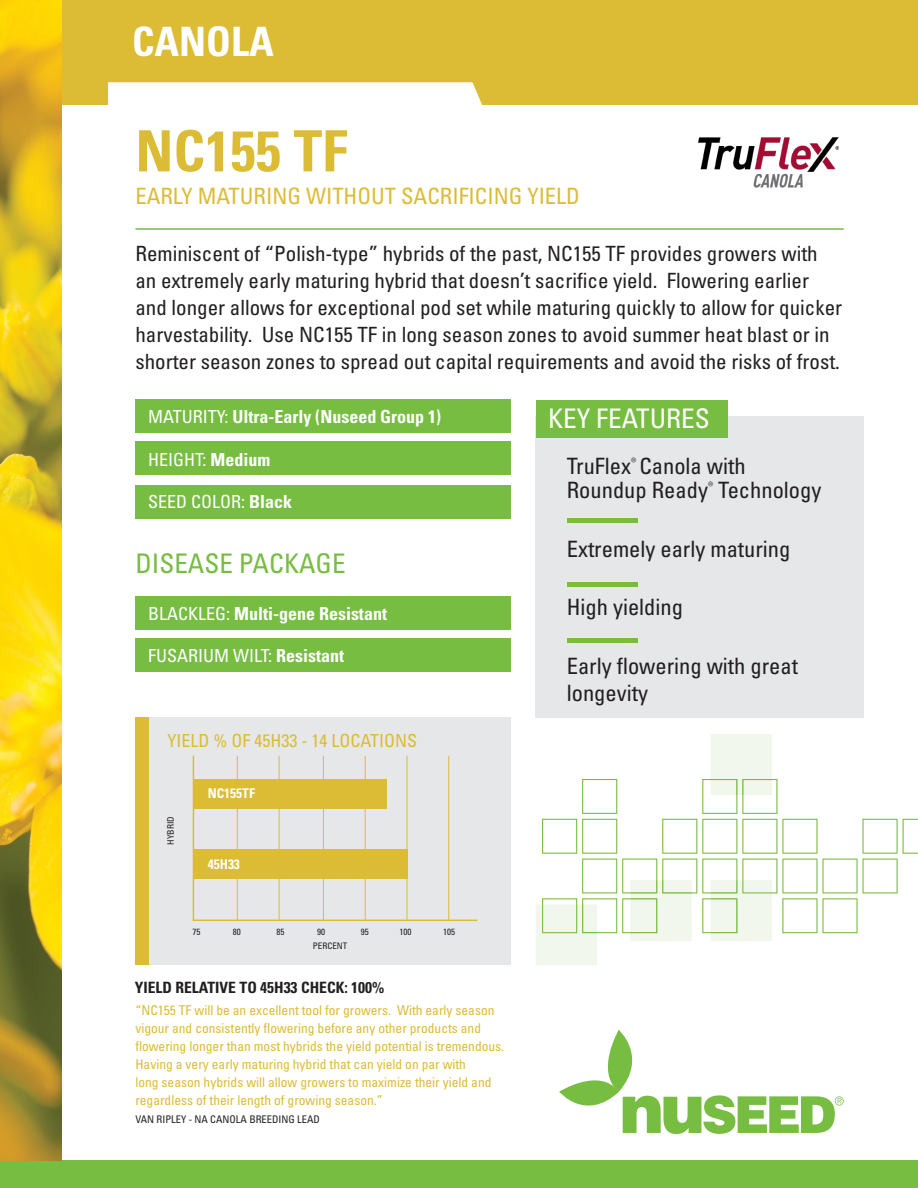
<style>
.page{position:relative;width:918px;height:1188px;background:#fff}
.page>*{position:absolute;margin:0;border:0;box-sizing:border-box;transform-origin:0 0}
.t1{font:700 condensed 57px "Univers LT Pro";color:#dcbc34}
.t2{font:700 condensed 40.5px "Univers LT Pro";color:#fff}
.t3{font:condensed 27px "Univers LT Pro";color:#77bd42}
.t4{font:condensed 27px "Univers LT Pro";color:#fff}
.t5{font:condensed 22.5px/27px "Univers LT Pro";color:#231f20}
.t6{font:condensed 22.5px "Univers LT Pro";color:#dcbc34}
.t7{font:condensed 21px/27px "Univers LT Pro";color:#231f20}
.t8{font:700 condensed 18px "Univers LT Pro";color:#fff}
.t9{font:condensed 18px "Univers LT Pro";color:#fff}
.t10{font:condensed 18px "Univers LT Pro";color:#dcbc34}
.t11{font:700 condensed 15.6px "Univers LT Pro";color:#231f20}
.t12{font:condensed 13.5px/18px "Univers LT Pro";color:#dcbc34}
.t13{font:700 condensed 13.5px "Univers LT Pro";color:#fff}
.t14{font:condensed 10.5px "Univers LT Pro";color:#231f20}
.t15{font:condensed 9px "Univers LT Pro";color:#231f20}
.s1{font-weight:400}
.s2{font-weight:700}
</style>
<div class="page">
<svg style="left:536px;top:734px;width:382px;height:231px"></svg>
<div style="left:0;top:0;width:918px;height:104px;background:#dcbc34"></div>
<div style="left:135px;top:400px;width:376px;height:33px;background:#77bd42"></div>
<div style="left:135px;top:441px;width:376px;height:34px;background:#77bd42"></div>
<div style="left:135px;top:485px;width:376px;height:34px;background:#77bd42"></div>
<div style="left:536px;top:416px;width:328px;height:302px;background:#e6e7e9"></div>
<div style="left:0;top:1161px;width:918px;height:27px;background:#77bd42"></div>
<svg style="left:559px;top:1030px;width:285px;height:104px"></svg>
<div style="left:536px;top:400px;width:192px;height:37px;background:#77bd42"></div>
<svg style="left:108px;top:82px;width:390px;height:23px;background:#fcfaf2"></svg>
<hr style="left:135px;top:228px;width:709px;height:2px;background:#77bd42">
<hr style="left:567px;top:519px;width:71px;height:4px;background:#77bd42">
<hr style="left:567px;top:582px;width:71px;height:4px;background:#77bd42">
<div style="left:567px;top:638px;width:71px;height:5px;background:#77bd42"></div>
<img style="left:0;top:0;width:62px;height:1161px">
<div style="left:135px;top:597px;width:376px;height:33px;background:#77bd42"></div>
<div style="left:135px;top:638px;width:376px;height:33px;background:#77bd42"></div>
<div style="left:135px;top:718px;width:15px;height:247px;background:#dcbc34"></div>
<div style="left:150px;top:718px;width:361px;height:247px;background:#e6e7e9"></div>
<svg style="left:192px;top:755px;width:286px;height:167px"></svg>
<div style="left:193px;top:779px;width:194px;height:29px;background:#dcbc34"></div>
<hr style="left:237px;top:756px;width:1px;height:165px;background:#dcbc34">
<hr style="left:279px;top:756px;width:1px;height:165px;background:#dcbc34">
<hr style="left:323px;top:756px;width:1px;height:165px;background:#dcbc34">
<hr style="left:365px;top:756px;width:1px;height:165px;background:#dcbc34">
<hr style="left:407px;top:756px;width:1px;height:165px;background:#dcbc34">
<hr style="left:448px;top:756px;width:1px;height:165px;background:#dcbc34">
<div style="left:193px;top:850px;width:214px;height:29px;background:#dcbc34"></div>
<img style="left:698px;top:137px;width:141px;height:51px">
<p class="t2" style="left:132px;top:17px;width:143px">CANOLA</p>
<p class="t1" style="left:135px;top:116px;width:214px">NC155 TF</p>
<p class="t6" style="left:135px;top:182px;width:446px">EARLY MATURING WITHOUT SACRIFICING YIELD</p>
<p class="t7" style="left:135px;top:240px;width:708px">Reminiscent of “Polish-type” hybrids of the past, NC155 TF provides growers with an extremely early maturing hybrid that doesn’t sacrifice yield. Flowering earlier and longer allows for exceptional pod set while maturing quickly to allow for quicker harvestability. Use NC155 TF in long season zones to avoid summer heat blast or in shorter season zones to spread out capital requirements and avoid the risks of frost.</p>
<p class="t8" style="left:148px;top:405px;width:295px"><span class="s1">MATURITY:</span> Ultra-Early (Nuseed Group 1)</p>
<p class="t9" style="left:148px;top:448px;width:124px">HEIGHT: <span class="s2">Medium</span></p>
<p class="t9" style="left:148px;top:491px;width:145px">SEED COLOR: <span class="s2">Black</span></p>
<p class="t3" style="left:135px;top:546px;width:212px">DISEASE PACKAGE</p>
<p class="t8" style="left:148px;top:602px;width:240px"><span class="s1">BLACKLEG:</span> Multi-gene Resistant</p>
<p class="t9" style="left:148px;top:645px;width:198px">FUSARIUM WILT: <span class="s2">Resistant</span></p>
<p class="t10" style="left:167px;top:729px;width:251px">YIELD % OF 45H33 - 14 LOCATIONS</p>
<p class="t15" style="left:165px;top:845px;width:30px;rotate:-90deg">HYBRID</p>
<p class="t13" style="left:208px;top:785px;width:49px">NC155TF</p>
<p class="t13" style="left:208px;top:856px;width:34px">45H33</p>
<p class="t15" style="left:192px;top:926px;width:9px">75</p>
<p class="t15" style="left:233px;top:926px;width:9px">80</p>
<p class="t15" style="left:277px;top:926px;width:9px">85</p>
<p class="t15" style="left:317px;top:926px;width:9px">90</p>
<p class="t15" style="left:361px;top:926px;width:9px">95</p>
<p class="t15" style="left:399px;top:926px;width:13px">100</p>
<p class="t15" style="left:443px;top:926px;width:13px">105</p>
<p class="t15" style="left:313px;top:940px;width:36px">PERCENT</p>
<p class="t11" style="left:135px;top:978px;width:251px">YIELD RELATIVE TO 45H33 CHECK: 100%</p>
<p class="t12" style="left:135px;top:1000px;width:370px">“NC155 TF will be an excellent tool for growers. With early season vigour and consistently flowering before any other products and flowering longer than most hybrids the yield potential is tremendous.<br>Having a very early maturing hybrid that can yield on par with<br>long season hybrids will allow growers to maximize their yield and regardless of their length of growing season.”</p>
<p class="t14" style="left:135px;top:1112px;width:186px">VAN RIPLEY - NA CANOLA BREEDING LEAD</p>
<p class="t4" style="left:548px;top:401px;width:163px">KEY FEATURES</p>
<p class="t5" style="left:567px;top:452px;width:180px">TruFlex<sup>®</sup> Canola with</p>
<p class="t5" style="left:567px;top:476px;width:256px">Roundup Ready<sup>®</sup> Technology</p>
<p class="t5" style="left:567px;top:535px;width:225px">Extremely early maturing</p>
<p class="t5" style="left:567px;top:593px;width:118px">High yielding</p>
<p class="t5" style="left:567px;top:652px;width:233px">Early flowering with great longevity</p>
</div>
